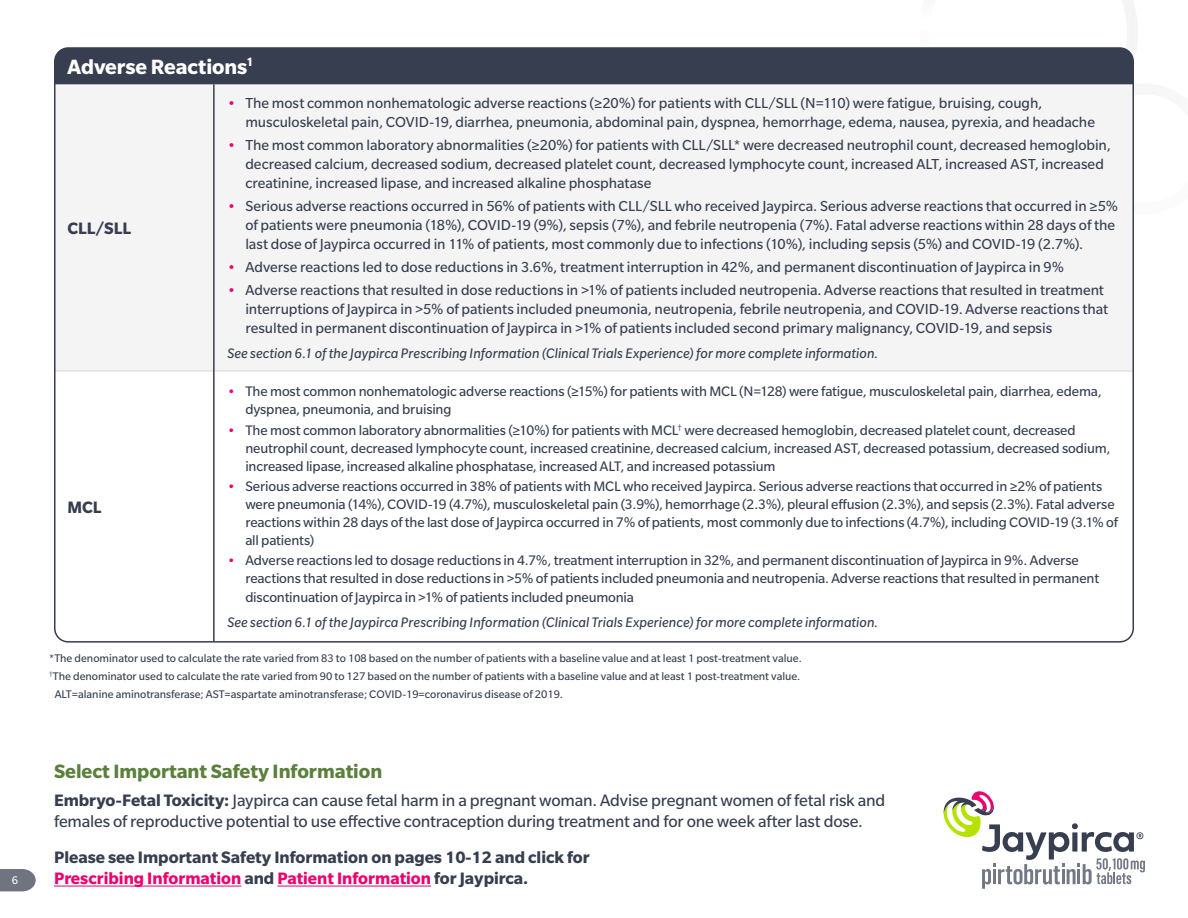
<style>
.page{position:relative;width:1188px;height:918px;background:#fff}
.page>*{position:absolute;margin:0;border:0;box-sizing:border-box;transform-origin:0 0}
.t1{font:700 22.5px "Slate Pro";letter-spacing:-.005em;color:#fff}
.t2{font:700 21px "Slate Pro";color:#5b803b}
.t3{font:18px/21px "Slate Pro";letter-spacing:-.01em;color:#373e4f}
.t4{font:700 18px/21px "Slate Pro";color:#373e4f}
.t5{font:15.75px/18.8px "Slate Pro";color:#373e4f}
.t6{font:15px/18px "Slate Pro";letter-spacing:-.01em;color:#373e4f}
.t7{font:italic 15px "Slate Pro";letter-spacing:.005em;color:#373e4f}
.t8{font:12px "Slate Pro";color:#373e4f}
.t9{font:12px "Slate Pro";color:#fff}
.s1{color:#ee006d}
.s2{font-weight:700}
</style>
<div class="page">
<svg style="left:0;top:869px;width:36px;height:22px"></svg>
<hr style="left:54px;top:886px;width:187px;height:1px;background:#ee006d">
<hr style="left:277px;top:886px;width:154px;height:1px;background:#ee006d">
<svg style="left:1122px;top:0;width:16px;height:49px"></svg>
<svg style="left:943px;top:791px;width:202px;height:98px"></svg>
<div style="left:55px;top:48px;width:1078px;height:36px;background:#373e4f"></div>
<div style="left:57px;top:84px;width:1074px;height:287px;background:#f4f4f4"></div>
<hr style="left:1133px;top:48px;width:1px;height:36px;background:#b7b9c0">
<hr style="left:1133px;top:371px;width:1px;height:271px;background:#b7b9c0">
<hr style="left:55px;top:371px;width:158px;height:1px;background:#d9d9d9">
<hr style="left:215px;top:371px;width:918px;height:1px;background:#d9d9d9">
<hr style="left:55px;top:642px;width:158px;height:1px;background:#d9d9d9">
<hr style="left:215px;top:642px;width:918px;height:1px;background:#d9d9d9">
<hr style="left:213px;top:84px;width:2px;height:287px;background:#373e4f">
<hr style="left:213px;top:371px;width:2px;height:271px;background:#373e4f">
<p class="t9" style="left:12px;top:874px;width:8px">6</p>
<h1 class="t1" style="left:68px;top:54px;width:188px">Adverse Reactions<sup>1</sup></h1>
<p class="t4" style="left:68px;top:217px;width:65px">CLL/SLL</p>
<p class="t4" style="left:68px;top:496px;width:36px">MCL</p>
<p class="t5" style="left:245px;top:94px;width:851px;text-indent:-18px"><span class="s1">•</span> The most common nonhematologic adverse reactions (≥20%) for patients with CLL/SLL (N=110) were fatigue, bruising, cough, musculoskeletal pain, COVID-19, diarrhea, pneumonia, abdominal pain, dyspnea, hemorrhage, edema, nausea, pyrexia, and headache</p>
<p class="t5" style="left:245px;top:136px;width:867px;text-indent:-18px"><span class="s1">•</span> The most common laboratory abnormalities (≥20%) for patients with CLL/SLL* were decreased neutrophil count, decreased hemoglobin, decreased calcium, decreased sodium, decreased platelet count, decreased lymphocyte count, increased ALT, increased AST, increased creatinine, increased lipase, and increased alkaline phosphatase</p>
<p class="t5" style="left:245px;top:197px;width:874px;text-indent:-18px"><span class="s1">•</span> Serious adverse reactions occurred in 56% of patients with CLL/SLL who received Jaypirca. Serious adverse reactions that occurred in ≥5% of patients were pneumonia (18%), COVID-19 (9%), sepsis (7%), and febrile neutropenia (7%). Fatal adverse reactions within 28 days of the last dose of Jaypirca occurred in 11% of patients, most commonly due to infections (10%), including sepsis (5%) and COVID-19 (2.7%).</p>
<p class="t5" style="left:227px;top:257px;width:838px"><span class="s1">•</span> Adverse reactions led to dose reductions in 3.6%, treatment interruption in 42%, and permanent discontinuation of Jaypirca in 9%</p>
<p class="t5" style="left:245px;top:281px;width:865px;text-indent:-18px"><span class="s1">•</span> Adverse reactions that resulted in dose reductions in &gt;1% of patients included neutropenia. Adverse reactions that resulted in treatment interruptions of Jaypirca in &gt;5% of patients included pneumonia, neutropenia, febrile neutropenia, and COVID-19. Adverse reactions that resulted in permanent discontinuation of Jaypirca in &gt;1% of patients included second primary malignancy, COVID-19, and sepsis</p>
<p class="t7" style="left:227px;top:345px;width:652px">See section 6.1 of the Jaypirca Prescribing Information (Clinical Trials Experience) for more complete information.</p>
<p class="t6" style="left:245px;top:382px;width:858px;text-indent:-18px"><span class="s1">•</span> The most common nonhematologic adverse reactions (≥15%) for patients with MCL (N=128) were fatigue, musculoskeletal pain, diarrhea, edema, dyspnea, pneumonia, and bruising</p>
<p class="t6" style="left:245px;top:421px;width:866px;text-indent:-18px"><span class="s1">•</span> The most common laboratory abnormalities (≥10%) for patients with MCL<sup>†</sup> were decreased hemoglobin, decreased platelet count, decreased neutrophil count, decreased lymphocyte count, increased creatinine, decreased calcium, increased AST, decreased potassium, decreased sodium, increased lipase, increased alkaline phosphatase, increased ALT, and increased potassium</p>
<p class="t6" style="left:245px;top:477px;width:874px;text-indent:-18px"><span class="s1">•</span> Serious adverse reactions occurred in 38% of patients with MCL who received Jaypirca. Serious adverse reactions that occurred in ≥2% of patients were pneumonia (14%), COVID-19 (4.7%), musculoskeletal pain (3.9%), hemorrhage (2.3%), pleural effusion (2.3%), and sepsis (2.3%). Fatal adverse reactions within 28 days of the last dose of Jaypirca occurred in 7% of patients, most commonly due to infections (4.7%), including COVID-19 (3.1% of all patients)</p>
<p class="t6" style="left:245px;top:551px;width:855px;text-indent:-18px"><span class="s1">•</span> Adverse reactions led to dosage reductions in 4.7%, treatment interruption in 32%, and permanent discontinuation of Jaypirca in 9%. Adverse reactions that resulted in dose reductions in &gt;5% of patients included pneumonia and neutropenia. Adverse reactions that resulted in permanent discontinuation of Jaypirca in &gt;1% of patients included pneumonia</p>
<p class="t7" style="left:227px;top:614px;width:652px">See section 6.1 of the Jaypirca Prescribing Information (Clinical Trials Experience) for more complete information.</p>
<p class="t8" style="left:49px;top:652px;width:754px">*The denominator used to calculate the rate varied from 83 to 108 based on the number of patients with a baseline value and at least 1 post-treatment value.</p>
<p class="t8" style="left:49px;top:670px;width:753px"><sup>†</sup>The denominator used to calculate the rate varied from 90 to 127 based on the number of patients with a baseline value and at least 1 post-treatment value.</p>
<p class="t8" style="left:55px;top:688px;width:510px">ALT=alanine aminotransferase; AST=aspartate aminotransferase; COVID-19=coronavirus disease of 2019.</p>
<p class="t4" style="left:68px;top:651px;width:126px">Supportive care</p>
<p class="t5" style="left:227px;top:652px;width:110px"><span class="s1">•</span> None required</p>
<h2 class="t2" style="left:54px;top:760px;width:330px">Select Important Safety Information</h2>
<p class="t3" style="left:54px;top:790px;width:833px"><span class="s2">Embryo-Fetal Toxicity:</span> Jaypirca can cause fetal harm in a pregnant woman. Advise pregnant women of fetal risk and females of reproductive potential to use effective contraception during treatment and for one week after last dose.</p>
<p class="t4" style="left:54px;top:847px;width:537px">Please see Important Safety Information on pages 10-12 and click for<br><span class="s1">Prescribing Information</span> and <span class="s1">Patient Information</span> for Jaypirca.</p>
</div>
